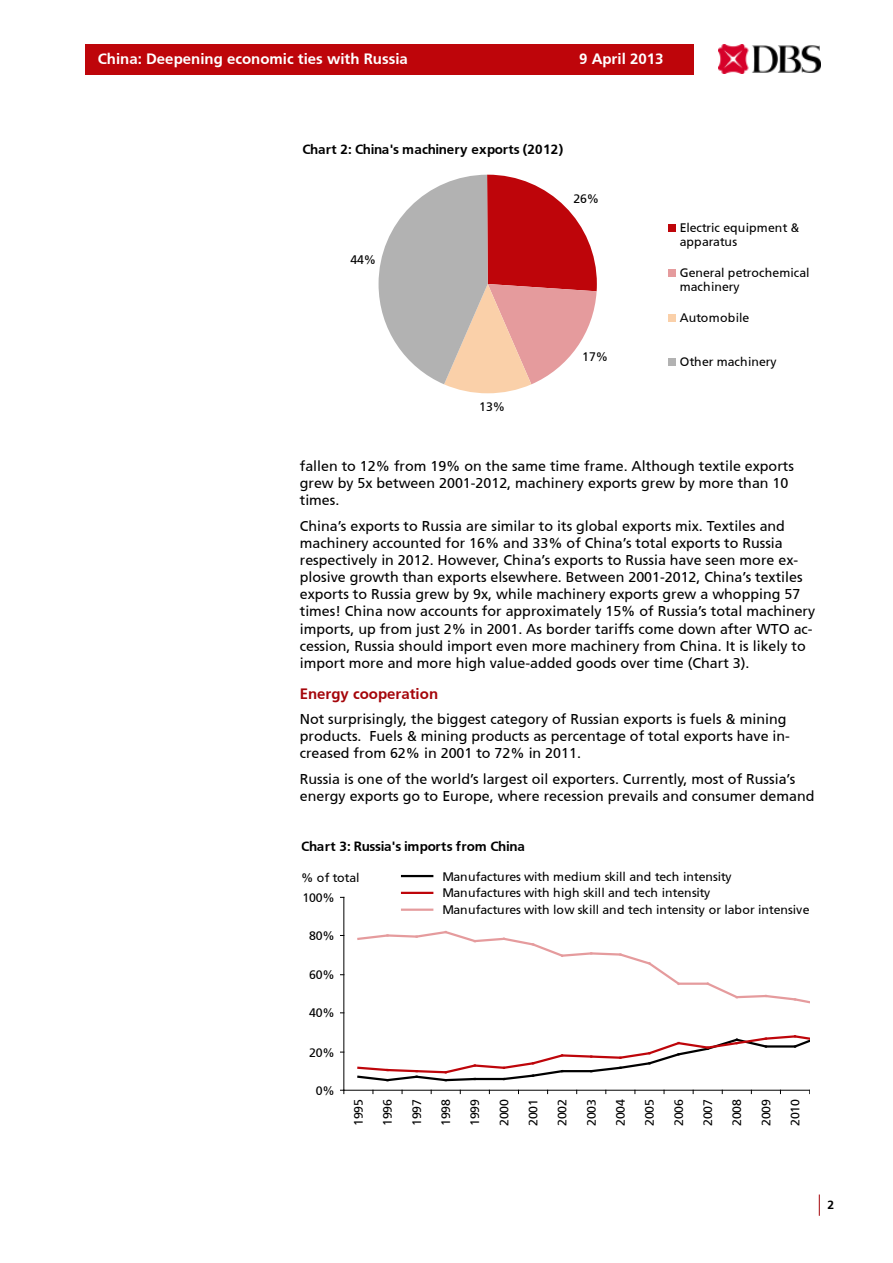
<style>
.page{position:relative;width:893px;height:1263px;background:#fff}
.page>*{position:absolute;margin:0;border:0;box-sizing:border-box;transform-origin:0 0}
.t1{font:15px "Frutiger BL";color:#fff}
.t2{font:15px "Frutiger BL";color:#a5050a}
.t3{font:14.25px/17.1px "Frutiger Roman";color:#000}
.t4{font:700 13.5px "Frutiger";letter-spacing:.025em;color:#000}
.t5{font:700 13.5px "Frutiger";letter-spacing:-.03em;color:#000}
.t6{font:12.3px/14.5px "Frutiger Roman";letter-spacing:-.01em;color:#000}
.t7{font:12.3px "Frutiger Roman";letter-spacing:.02em;color:#000}
.t8{font:12px "Frutiger BL";color:#000}
</style>
<div class="page">
<div style="left:85px;top:44px;width:608px;height:30px;background:#be050a"></div>
<img style="left:719px;top:45px;width:102px;height:29px">
<svg style="left:819px;top:1194px;width:1px;height:22px"></svg>
<svg style="left:379px;top:175px;width:218px;height:218px"></svg>
<div style="left:668px;top:224px;width:8px;height:8px;background:#be050a"></div>
<div style="left:668px;top:269px;width:8px;height:8px;background:#e59b9d"></div>
<div style="left:668px;top:314px;width:8px;height:8px;background:#fad0a9"></div>
<div style="left:668px;top:359px;width:8px;height:7px;background:#b2b2b2"></div>
<svg style="left:340px;top:896px;width:470px;height:199px"></svg>
<hr style="left:344px;top:897px;width:1px;height:193px;background:#000">
<hr style="left:344px;top:1090px;width:466px;height:1px;background:#000">
<svg style="left:340px;top:1090px;width:5px;height:3px"></svg>
<svg style="left:356px;top:1032px;width:454px;height:50px"></svg>
<svg style="left:356px;top:929px;width:326px;height:58px"></svg>
<hr style="left:679px;top:982px;width:29px;height:3px;background:#e59b9d">
<svg style="left:705px;top:981px;width:105px;height:26px"></svg>
<svg style="left:370px;top:874px;width:440px;height:46px"></svg>
<hr style="left:402px;top:875px;width:30px;height:2px;background:#000">
<hr style="left:402px;top:892px;width:30px;height:2px;background:#be050a">
<hr style="left:402px;top:908px;width:30px;height:3px;background:#e59b9d">
<p class="t1" style="left:98px;top:50px;width:312px">China: Deepening economic ties with Russia</p>
<p class="t1" style="left:579px;top:50px;width:86px">9 April 2013</p>
<p class="t4" style="left:302px;top:142px;width:262px">Chart 2: China's machinery exports (2012)</p>
<p class="t6" style="left:573px;top:191px;width:27px">26%</p>
<p class="t6" style="left:351px;top:253px;width:27px">44%</p>
<p class="t6" style="left:479px;top:400px;width:27px">13%</p>
<p class="t6" style="left:582px;top:349px;width:27px">17%</p>
<p class="t6" style="left:680px;top:220px;width:121px">Electric equipment &amp; apparatus</p>
<p class="t6" style="left:680px;top:265px;width:131px">General petrochemical machinery</p>
<p class="t7" style="left:680px;top:310px;width:71px">Automobile</p>
<p class="t6" style="left:680px;top:355px;width:98px">Other machinery</p>
<p class="t3" style="left:300px;top:457px;width:496px">fallen to 12% from 19% on the same time frame. Although textile exports grew by 5x between 2001-2012, machinery exports grew by more than 10 times.</p>
<p class="t3" style="left:300px;top:517px;width:517px">China’s exports to Russia are similar to its global exports mix. Textiles and machinery accounted for 16% and 33% of China’s total exports to Russia respectively in 2012. However, China’s exports to Russia have seen more ex&shy;plosive growth than exports elsewhere. Between 2001-2012, China’s textiles exports to Russia grew by 9x, while machinery exports grew a whopping 57 times! China now accounts for approximately 15% of Russia’s total machinery imports, up from just 2% in 2001. As border tariffs come down after WTO ac&shy;cession, Russia should import even more machinery from China. It is likely to import more and more high value-added goods over time (Chart 3).</p>
<p class="t2" style="left:300px;top:684px;width:140px">Energy cooperation</p>
<p class="t3" style="left:300px;top:710px;width:492px">Not surprisingly, the biggest category of Russian exports is fuels &amp; mining products. Fuels &amp; mining products as percentage of total exports have in&shy;creased from 62% in 2001 to 72% in 2011.</p>
<p class="t3" style="left:300px;top:770px;width:516px">Russia is one of the world’s largest oil exporters. Currently, most of Russia’s energy exports go to Europe, where recession prevails and consumer demand</p>
<p class="t5" style="left:301px;top:839px;width:225px">Chart 3: Russia's imports from China</p>
<p class="t6" style="left:301px;top:870px;width:60px">% of total</p>
<p class="t6" style="left:302px;top:890px;width:34px">100%</p>
<p class="t6" style="left:309px;top:928px;width:27px">80%</p>
<p class="t6" style="left:309px;top:967px;width:27px">60%</p>
<p class="t6" style="left:309px;top:1006px;width:27px">40%</p>
<p class="t6" style="left:309px;top:1045px;width:27px">20%</p>
<p class="t6" style="left:316px;top:1083px;width:21px">0%</p>
<p class="t6" style="left:442px;top:868px;width:369px;line-height:16.8px">Manufactures with medium skill and tech intensity<br>Manufactures with high skill and tech intensity<br>Manufactures with low skill and tech intensity or labor intensive</p>
<p class="t6" style="left:351px;top:1126px;width:29px;rotate:-90deg">1995</p>
<p class="t6" style="left:380px;top:1126px;width:29px;rotate:-90deg">1996</p>
<p class="t6" style="left:409px;top:1126px;width:29px;rotate:-90deg">1997</p>
<p class="t6" style="left:439px;top:1126px;width:29px;rotate:-90deg">1998</p>
<p class="t6" style="left:468px;top:1126px;width:29px;rotate:-90deg">1999</p>
<p class="t6" style="left:497px;top:1126px;width:29px;rotate:-90deg">2000</p>
<p class="t6" style="left:526px;top:1126px;width:29px;rotate:-90deg">2001</p>
<p class="t6" style="left:555px;top:1126px;width:29px;rotate:-90deg">2002</p>
<p class="t6" style="left:584px;top:1126px;width:29px;rotate:-90deg">2003</p>
<p class="t6" style="left:613px;top:1126px;width:29px;rotate:-90deg">2004</p>
<p class="t6" style="left:642px;top:1126px;width:29px;rotate:-90deg">2005</p>
<p class="t6" style="left:671px;top:1126px;width:29px;rotate:-90deg">2006</p>
<p class="t6" style="left:700px;top:1126px;width:29px;rotate:-90deg">2007</p>
<p class="t6" style="left:730px;top:1126px;width:29px;rotate:-90deg">2008</p>
<p class="t6" style="left:759px;top:1126px;width:29px;rotate:-90deg">2009</p>
<p class="t6" style="left:788px;top:1126px;width:29px;rotate:-90deg">2010</p>
<p class="t8" style="left:828px;top:1197px;width:8px">2</p>
</div>
